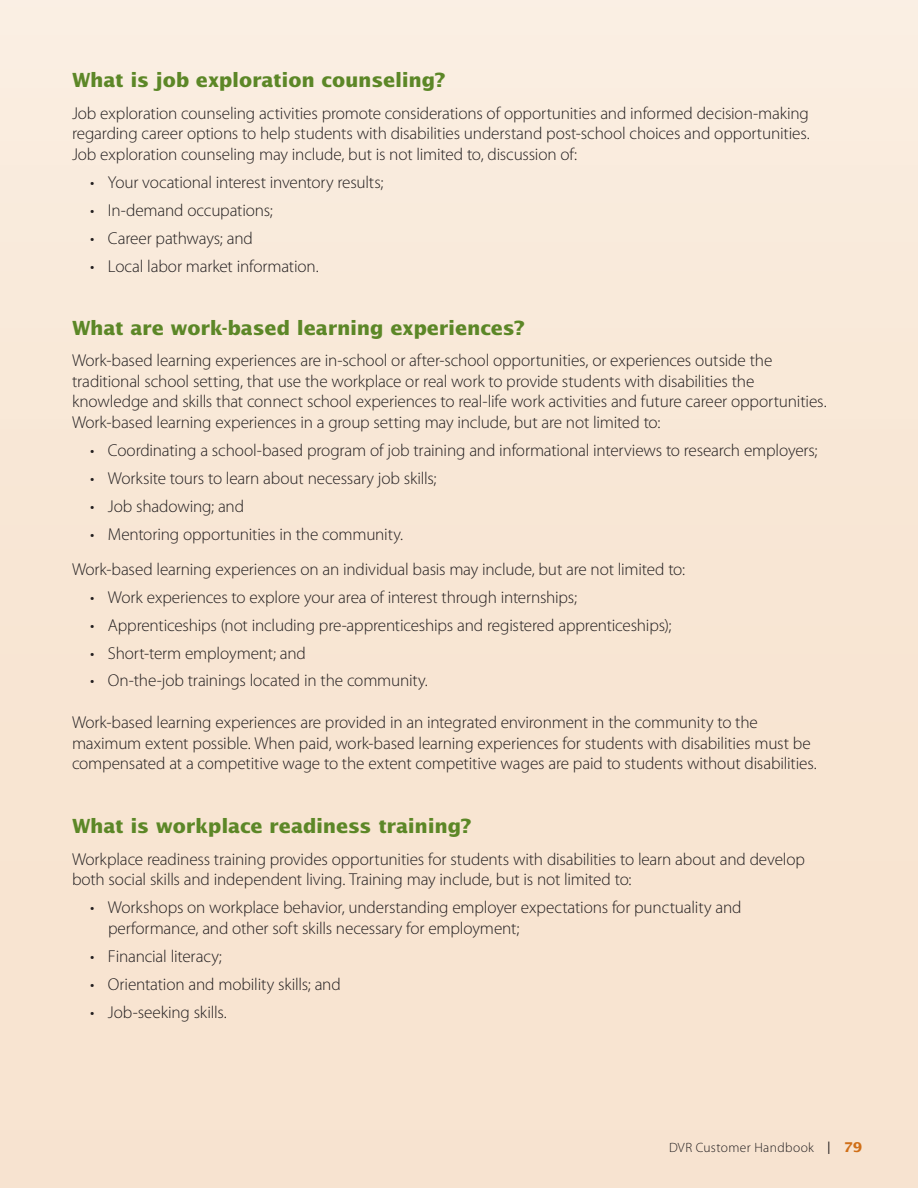
<style>
.page{position:relative;width:918px;height:1188px;background:#fff}
.page>*{position:absolute;margin:0;border:0;box-sizing:border-box;transform-origin:0 0}
.t1{font:700 19.5px "Lucida Sans Std";letter-spacing:-.01em;color:#5c8727}
.t2{font:300 17.25px/20.7px "Myriad Pro";letter-spacing:-.01em;color:#231f20}
.Body_Text{font:300 13.5px "Myriad Pro";letter-spacing:.025em;color:#231f20}
.s1{font-family:"Lucida Std";font-weight:400}
.s2{font-family:"Lucida Sans Std";font-weight:700;color:#d06f18}
</style>
<div class="page">
<div style="left:0;top:0;width:918px;height:1188px;background:linear-gradient(to right,#f8e7d6,#f8e7d6)"></div>
<p class="t1" style="left:72px;top:69px;width:375px">What is job exploration counseling?</p>
<p class="t2" style="left:72px;top:103px;width:739px;text-align:justify">Job exploration counseling activities promote considerations of opportunities and informed decision-making regarding career options to help students with disabilities understand post-school choices and opportunities.<br>Job exploration counseling may include, but is not limited to, discussion of:</p>
<p class="t2" style="left:90px;top:172px;width:295px">• Your vocational interest inventory results;</p>
<p class="t2" style="left:90px;top:200px;width:184px">• In-demand occupations;</p>
<p class="t2" style="left:90px;top:228px;width:164px">• Career pathways; and</p>
<p class="t2" style="left:90px;top:256px;width:230px">• Local labor market information.</p>
<p class="t1" style="left:72px;top:317px;width:454px">What are work-based learning experiences?</p>
<p class="t2" style="left:72px;top:350px;width:756px">Work-based learning experiences are in-school or after-school opportunities, or experiences outside the traditional school setting, that use the workplace or real work to provide students with disabilities the knowledge and skills that connect school experiences to real-life work activities and future career opportunities.<br>Work-based learning experiences in a group setting may include, but are not limited to:</p>
<p class="t2" style="left:90px;top:440px;width:729px">• Coordinating a school-based program of job training and informational interviews to research employers;</p>
<p class="t2" style="left:90px;top:468px;width:348px">• Worksite tours to learn about necessary job skills;</p>
<p class="t2" style="left:90px;top:496px;width:156px">• Job shadowing; and</p>
<p class="t2" style="left:90px;top:524px;width:315px">• Mentoring opportunities in the community.</p>
<p class="t2" style="left:72px;top:559px;width:615px">Work-based learning experiences on an individual basis may include, but are not limited to:</p>
<p class="t2" style="left:90px;top:587px;width:489px">• Work experiences to explore your area of interest through internships;</p>
<p class="t2" style="left:90px;top:615px;width:583px">• Apprenticeships (not including pre-apprenticeships and registered apprenticeships);</p>
<p class="t2" style="left:90px;top:643px;width:217px">• Short-term employment; and</p>
<p class="t2" style="left:90px;top:671px;width:339px">• On-the-job trainings located in the community.</p>
<p class="t2" style="left:72px;top:712px;width:746px">Work-based learning experiences are provided in an integrated environment in the community to the maximum extent possible. When paid, work-based learning experiences for students with disabilities must be compensated at a competitive wage to the extent competitive wages are paid to students without disabilities.</p>
<p class="t1" style="left:72px;top:815px;width:401px">What is workplace readiness training?</p>
<p class="t2" style="left:72px;top:849px;width:735px">Workplace readiness training provides opportunities for students with disabilities to learn about and develop both social skills and independent living. Training may include, but is not limited to:</p>
<p class="t2" style="left:108px;top:897px;width:635px;text-indent:-18px">• Workshops on workplace behavior, understanding employer expectations for punctuality and performance, and other soft skills necessary for employment;</p>
<p class="t2" style="left:90px;top:946px;width:133px">• Financial literacy;</p>
<p class="t2" style="left:90px;top:974px;width:252px">• Orientation and mobility skills; and</p>
<p class="t2" style="left:90px;top:1002px;width:138px">• Job-seeking skills.</p>
<p class="Body_Text" style="left:669px;top:1140px;width:195px">DVR Customer Handbook <span class="s1">|</span> <span class="s2">79</span></p>
</div>
